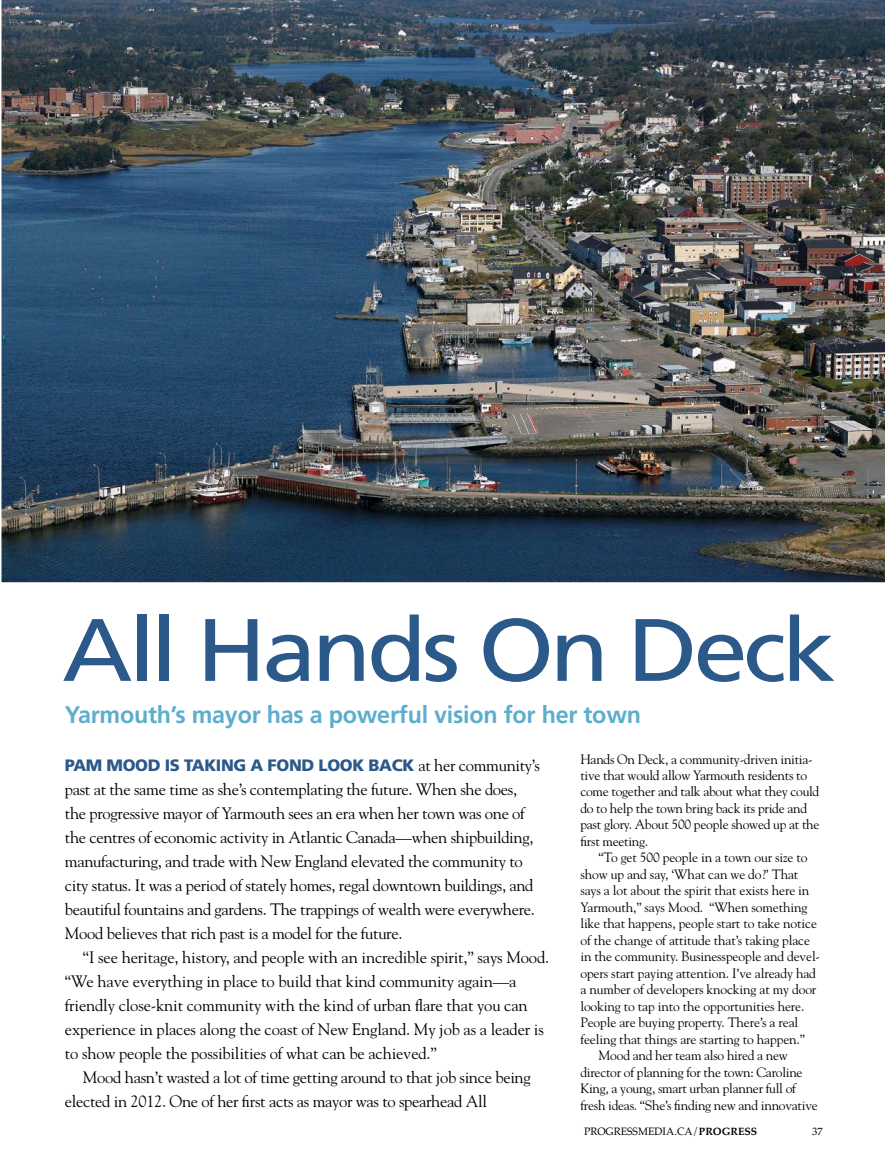
<style>
.page{position:relative;width:885px;height:1161px;background:#fff}
.page>*{position:absolute;margin:0;border:0;box-sizing:border-box;transform-origin:0 0}
.t1{font:88.5px "Frutiger";letter-spacing:-.045em;color:#2b5989;scale:1.1 1}
.t2{font:700 24px "Frutiger";letter-spacing:-.01em;color:#5cadce}
.t3{font:16.5px/24px "Goudy";letter-spacing:-.02em;color:#000}
.t4{font:900 16.5px "Frutiger";letter-spacing:-.02em;color:#2b5989}
.t5{font:13.5px/16.5px "Goudy";letter-spacing:-.01em;color:#000}
.t6{font:10.5px "Palatino";color:#000}
.s1{font-family:"Goudy";font-weight:400;color:#000}
.s2{font-weight:700}
</style>
<div class="page">
<img style="left:1px;top:0;width:883px;height:583px">
<h1 class="t1" style="left:62px;top:598px;width:705px">All Hands On Deck</h1>
<h2 class="t2" style="left:65px;top:701px;width:577px">Yarmouth’s mayor has a powerful vision for her town</h2>
<p class="t4" style="left:65px;top:755px;width:476px">PAM MOOD IS TAKING A FOND LOOK BACK <span class="s1">at her community’s</span></p>
<p class="t3" style="left:65px;top:776px;width:471px">past at the same time as she’s contemplating the future. When she does, the progressive mayor of Yarmouth sees an era when her town was one of the centres of economic activity in Atlantic Canada—when shipbuilding, manufacturing, and trade with New England elevated the community to city status. It was a period of stately homes, regal downtown buildings, and beautiful fountains and gardens. The trappings of wealth were everywhere.<br>Mood believes that rich past is a model for the future.</p>
<p class="t3" style="left:65px;top:944px;width:486px;text-indent:18px">“I see heritage, history, and people with an incredible spirit,” says Mood. “We have everything in place to build that kind community again—a friendly close-knit community with the kind of urban flare that you can experience in places along the coast of New England. My job as a leader is to show people the possibilities of what can be achieved.”</p>
<p class="t3" style="left:65px;top:1065px;width:467px;text-indent:18px">Mood hasn’t wasted a lot of time getting around to that job since being elected in 2012. One of her first acts as mayor was to spearhead All</p>
<p class="t5" style="left:580px;top:750px;width:240px">Hands On Deck, a community-driven initia&shy;tive that would allow Yarmouth residents to come together and talk about what they could do to help the town bring back its pride and past glory. About 500 people showed up at the first meeting.</p>
<p class="t5" style="left:598px;top:849px;width:210px">“To get 500 people in a town our size to</p>
<p class="t5" style="left:580px;top:866px;width:219px">show up and say, ‘What can we do?’ That</p>
<p class="t5" style="left:580px;top:882px;width:230px">says a lot about the spirit that exists here in</p>
<p class="t5" style="left:580px;top:899px;width:228px">Yarmouth,” says Mood. “When something</p>
<p class="t5" style="left:580px;top:915px;width:238px">like that happens, people start to take notice</p>
<p class="t5" style="left:580px;top:932px;width:231px">of the change of attitude that’s taking place</p>
<p class="t5" style="left:580px;top:948px;width:241px">in the community. Businesspeople and devel-</p>
<p class="t5" style="left:580px;top:965px;width:237px">opers start paying attention. I’ve already had</p>
<p class="t5" style="left:580px;top:981px;width:237px">a number of developers knocking at my door</p>
<p class="t5" style="left:580px;top:998px;width:225px">looking to tap into the opportunities here.</p>
<p class="t5" style="left:580px;top:1014px;width:219px">People are buying property. There’s a real</p>
<p class="t5" style="left:580px;top:1031px;width:226px">feeling that things are starting to happen.”</p>
<p class="t5" style="left:598px;top:1047px;width:191px">Mood and her team also hired a new</p>
<p class="t5" style="left:580px;top:1064px;width:224px">director of planning for the town: Caroline</p>
<p class="t5" style="left:580px;top:1080px;width:217px">King, a young, smart urban planner full of</p>
<p class="t5" style="left:580px;top:1097px;width:239px">fresh ideas. “She’s finding new and innovative</p>
<p class="t6" style="left:584px;top:1122px;width:175px">PROGRESSMEDIA.CA/<span class="s2">PROGRESS</span></p>
<p class="t6" style="left:811px;top:1122px;width:12px">37</p>
</div>
